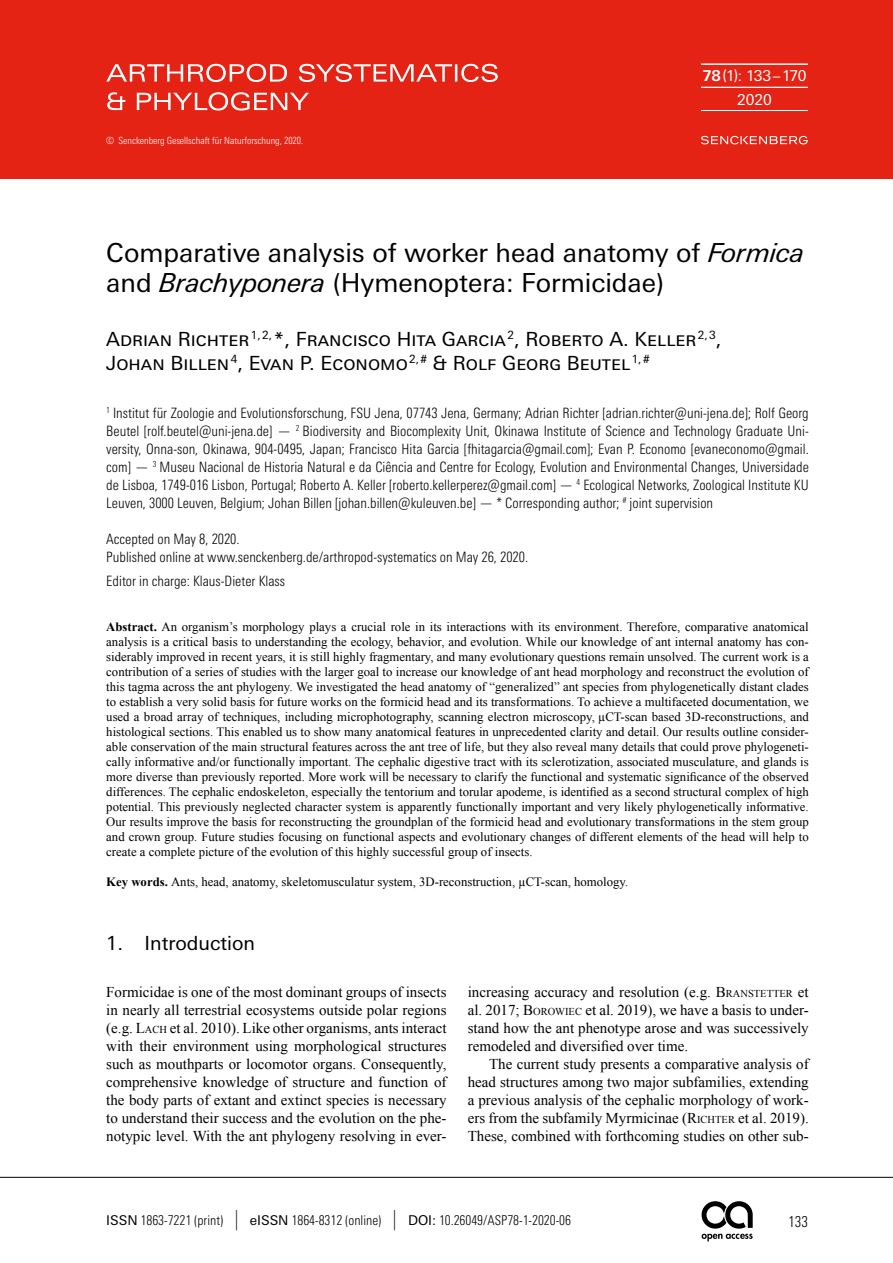
<style>
.page{position:relative;width:893px;height:1263px;background:#fff}
.page>*{position:absolute;margin:0;border:0;box-sizing:border-box;transform-origin:0 0}
.t1{font:26.25px/30px "Univers Next W1 G";letter-spacing:-.005em;color:#000}
.t2{font:19.5px/24px "Univers Next W1 G";color:#000}
.t3{font:15px/18px "Times New Roman PSMT2";color:#000;text-align:justify}
.t4{font:15px "Times New Roman";color:#000}
.t5{font:15px/23.7px "Univers Next W1 G Regular 3";letter-spacing:-.005em;color:#fff;text-align:center}
.t6{font:300 condensed 15px "Univers Next Pro";color:#000}
.t7{font:300 condensed 14.25px/18px "Univers Next Pro";color:#000;text-align:justify}
.t8{font:13.5px "Univers Next Pro Light Cond 2";color:#000}
.t9{font:12.75px/15px "Times New Roman PSMT2";color:#000;text-align:justify}
.t10{font:12.75px/15px "Times New Roman";color:#000}
.t11{font:9.9px "Univers Next Pro Light Cond 3";color:#fff}
.s1{font-family:"Univers Next W1 G";font-weight:700}
.s2{font-style:italic}
.s3{font-family:"Times New Roman";font-weight:700}
.s4{font-family:"Times New Roman"}
.s5{font-family:"Times New Roman";font-size:10.5px}
.s6{font-family:"Univers Next W1 G Regular 2"}
.s7{font-size:20.25px}
.s8{font-family:"Univers Next W1 G"}
.s9{font-family:"Univers Next Pro";font-weight:300;font-stretch:condensed}
</style>
<div class="page">
<hr style="left:0;top:1177px;width:893px;height:1px;background:#000">
<svg style="left:702px;top:1234px;width:51px;height:7px"></svg>
<svg style="left:702px;top:1201px;width:51px;height:27px"></svg>
<div style="left:0;top:0;width:893px;height:178px;background:#e42315"></div>
<svg style="left:701px;top:136px;width:107px;height:9px"></svg>
<hr style="left:701px;top:64px;width:107px;height:1px;background:#fff">
<hr style="left:701px;top:110px;width:107px;height:1px;background:#fff">
<hr style="left:701px;top:87px;width:107px;height:1px;background:#fff">
<svg style="left:107px;top:92px;width:202px;height:19px"></svg>
<svg style="left:106px;top:64px;width:392px;height:18px"></svg>
<p class="t11" style="left:106px;top:135px;width:199px">© Senckenberg Gesellschaft für Naturforschung, 2020.</p>
<p class="t5" style="left:702px;top:64px;width:105px"><span class="s1">78</span>(1): 133–170<br>2020</p>
<h1 class="t1" style="left:106px;top:238px;width:700px">Comparative analysis of worker head anatomy of <span class="s2">Formica </span>and <span class="s2">Brachyponera</span> (Hymenoptera: Formicidae)</h1>
<h2 class="t2" style="left:106px;top:327px;width:617px">Adrian Richter<sup>1,2,</sup>*, Francisco Hita Garcia<sup>2</sup>, Roberto A. Keller<sup>2,3</sup>,<br>Johan Billen<sup>4</sup>, Evan P. Economo<sup>2,#</sup> &amp; Rolf Georg Beutel<sup>1,#</sup></h2>
<p class="t7" style="left:106px;top:404px;width:704px"><sup>1</sup> Institut für Zoologie and Evolutionsforschung, FSU Jena, 07743 Jena, Germany; Adrian Richter [adrian.richter@uni-jena.de]; Rolf Georg Beutel [rolf.beutel@uni-jena.de] — <sup>2</sup> Biodiversity and Biocomplexity Unit, Okinawa Institute of Science and Technology Graduate Uni&shy;versity, Onna-son, Okinawa, 904-0495, Japan; Francisco Hita Garcia [fhitagarcia@gmail.com]; Evan P. Economo [evaneconomo@gmail. com] — <sup>3</sup> Museu Nacional de Historia Natural e da Ciência and Centre for Ecology, Evolution and Environmental Changes, Universidade de Lisboa, 1749-016 Lisbon, Portugal; Roberto A. Keller [roberto.kellerperez@gmail.com] — <sup>4</sup> Ecological Networks, Zoological Institute KU Leuven, 3000 Leuven, Belgium; Johan Billen [johan.billen@kuleuven.be] — * Corresponding author; <sup>#</sup> joint supervision</p>
<p class="t7" style="left:106px;top:530px;width:423px">Accepted on May 8, 2020.<br>Published online at www.senckenberg.de/arthropod-systematics on May 26, 2020.</p>
<p class="t7" style="left:106px;top:572px;width:180px">Editor in charge: Klaus-Dieter Klass</p>
<p class="t9" style="left:106px;top:619px;width:704px"><span class="s3">Abstract.</span> An organism’s morphology plays a crucial role in its interactions with its environment. Therefore, comparative anatomical analysis is a critical basis to understanding the ecology, behavior, and evolution. While our knowledge of ant internal anatomy has con&shy;siderably improved in recent years, it is still highly fragmentary, and many evolutionary questions remain unsolved. The current work is a contribution of a series of studies with the larger goal to increase our knowledge of ant head morphology and reconstruct the evolution of this tagma across the ant phylogeny. We investigated the head anatomy of “generalized” ant species from phylogenetically distant clades to establish a very solid basis for future works on the formicid head and its transformations. To achieve a multifaceted documentation, we used a broad array of techniques, including microphotography, scanning electron microscopy, µCT-scan based 3D-reconstructions, and histological sections. This enabled us to show many anatomical features in unprecedented clarity and detail. Our results outline consider&shy;able conservation of the main structural features across the ant tree of life, but they also reveal many details that could prove phylogeneti&shy;cally informative and/or functionally important. The cephalic digestive tract with its sclerotization, associated musculature, and glands is</p>
<p class="t10" style="left:106px;top:769px;width:704px">more diverse than previously reported. More work will be necessary to clarify the functional and systematic significance of the observed differences. The cephalic endoskeleton, especially the tentorium and torular apodeme, is identified as a second structural complex of high</p>
<p class="t9" style="left:106px;top:799px;width:704px">potential. This previously neglected character system is apparently functionally important and very likely phylogenetically informative.<br>Our results improve the basis for reconstructing the groundplan of the formicid head and evolutionary transformations in the stem group and crown group. Future studies focusing on functional aspects and evolutionary changes of different elements of the head will help to create a complete picture of the evolution of this highly successful group of insects.</p>
<p class="t9" style="left:106px;top:874px;width:523px"><span class="s3">Key words.</span> Ants, head, anatomy, skeletomusculatur system, 3D-reconstruction, µCT-scan, homology.</p>
<h2 class="t2" style="left:106px;top:931px;width:150px">1. Introduction</h2>
<p class="t3" style="left:106px;top:983px;width:342px">Formicidae is one of the most dominant groups of insects in nearly all terrestrial ecosystems outside polar regions (e.g. <span class="s4">L</span><span class="s5">ACH</span> et al. 2010). Like other organisms, ants interact with their environment using morphological structures such as mouthparts or locomotor organs. Consequently, comprehensive knowledge of structure and function of</p>
<p class="t4" style="left:106px;top:1090px;width:342px">the body parts of extant and extinct species is necessary</p>
<p class="t3" style="left:106px;top:1109px;width:342px">to understand their success and the evolution on the phe&shy;notypic level. With the ant phylogeny resolving in ever-</p>
<p class="t3" style="left:468px;top:983px;width:343px">increasing accuracy and resolution (e.g. <span class="s4">B</span><span class="s5">RANSTETTER</span> et al. 2017; <span class="s4">B</span><span class="s5">OROWIEC</span> et al. 2019), we have a basis to under&shy;stand how the ant phenotype arose and was successively</p>
<p class="t4" style="left:468px;top:1036px;width:222px">remodeled and diversified over time.</p>
<p class="t3" style="left:489px;top:1055px;width:321px">The current study presents a comparative analysis of</p>
<p class="t4" style="left:468px;top:1072px;width:343px">head structures among two major subfamilies, extending</p>
<p class="t3" style="left:468px;top:1091px;width:343px">a previous analysis of the cephalic morphology of work&shy;ers from the subfamily Myrmicinae (<span class="s4">R</span><span class="s5">ICHTER</span> et al. 2019).<br>These, combined with forthcoming studies on other sub-</p>
<p class="t8" style="left:106px;top:1212px;width:466px"><span class="s6">ISSN</span> 1863-7221 (print) <span class="s7">|</span> <span class="s6">eISSN</span> 1864-8312 (online) <span class="s7">|</span> <span class="s8">DOI:</span> <span class="s9">10.26049/ASP78-1-2020-06</span></p>
<p class="t6" style="left:788px;top:1213px;width:21px">133</p>
</div>
